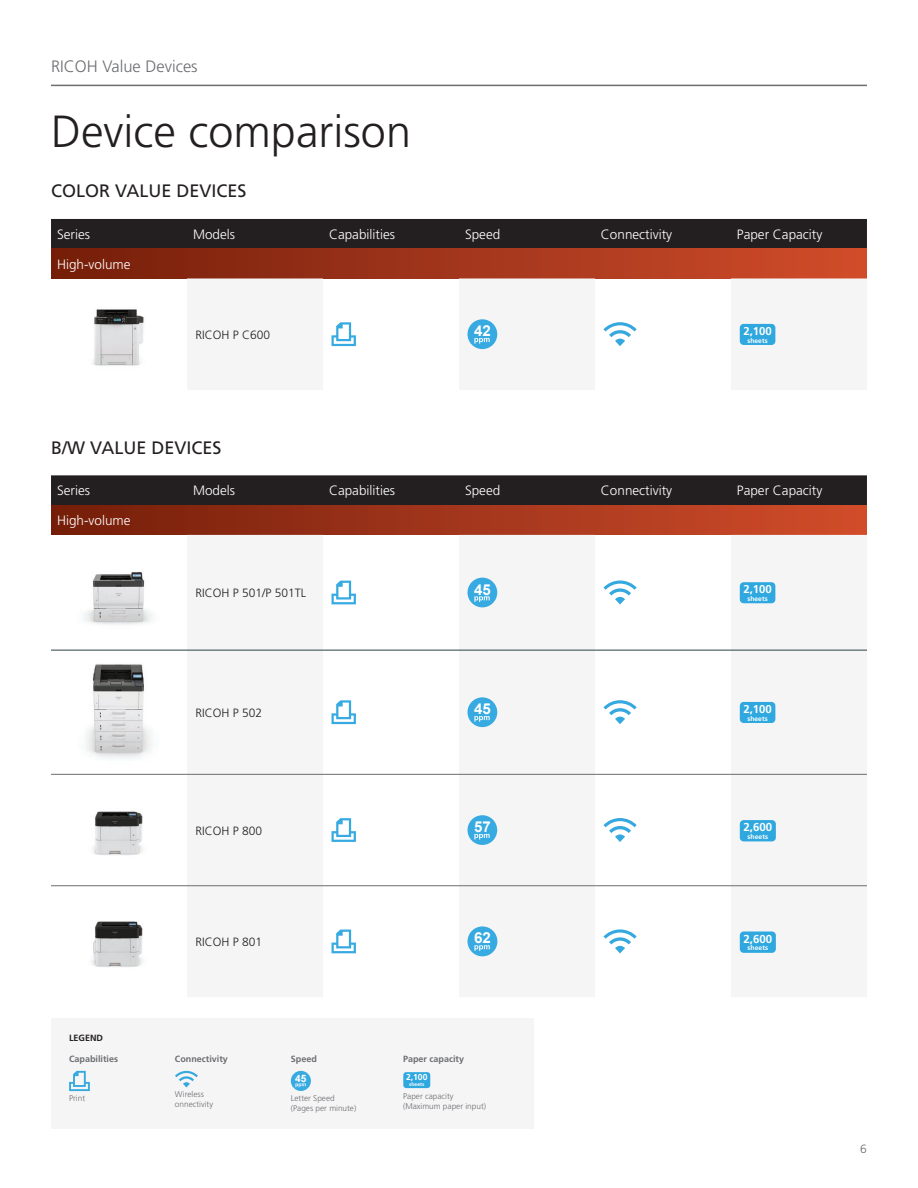
<style>
.page{position:relative;width:918px;height:1188px;background:#fff}
.page>*{position:absolute;margin:0;border:0;box-sizing:border-box;transform-origin:0 0}
.t1{font:300 45px "Frutiger LT Std";color:#231f20}
.t2{font:18px "Frutiger LT Std";color:#231f20}
.t3{font:300 16.5px "Frutiger LT Std";color:#6c6d70}
.t4{font:700 15.15px "Arial";color:#fff}
.t5{font:700 15px "Arial";color:#fff}
.t6{font:300 13.5px "Frutiger LT Std";color:#fff}
.table_text{font:300 12px "Frutiger LT Std";color:#231f20}
.Page_Number{font:300 12px "Frutiger LT Std";color:#6c6d70}
.t7{font:700 11.55px "Frutiger LT Std";color:#fff}
.t8{font:700 11.4px "Frutiger LT Std";color:#fff}
.t9{font:700 10.2px "Arial";color:#fff}
.Legend{font:700 9px "Frutiger LT Std";color:#6c6d70}
.Legend-2{font:700 9px "Frutiger LT Std";color:#231f20}
.t10{font:700 8.55px "Frutiger LT Std";color:#fff}
.Legend-3{font:300 8.25px/9.9px "Frutiger LT Std";color:#6c6d70}
.table_text-2{font:300 8.25px/9.9px "Frutiger LT Std";color:#6c6d70}
.t11{font:700 6.75px "Frutiger LT Std";color:#fff}
.t12{font:700 5.1px "Frutiger LT Std";color:#fff}
</style>
<div class="page">
<hr style="left:51px;top:85px;width:816px;height:1px;background:#6c6d70">
<div style="left:51px;top:219px;width:816px;height:30px;background:#231f20"></div>
<div style="left:51px;top:249px;width:816px;height:30px;background:linear-gradient(to right,#741e0a,#d14d2b)"></div>
<img style="left:92px;top:309px;width:52px;height:57px">
<svg style="left:332px;top:322px;width:24px;height:24px"></svg>
<div style="left:468px;top:319px;width:29px;height:30px;background:#36aae1;border-radius:50%"></div>
<svg style="left:474px;top:338px;width:16px;height:6px"></svg>
<svg style="left:603px;top:322px;width:34px;height:24px"></svg>
<div style="left:740px;top:324px;width:35px;height:21px;background:#2fa8df;border-radius:4px"></div>
<div style="left:51px;top:475px;width:816px;height:30px;background:#231f20"></div>
<div style="left:51px;top:505px;width:816px;height:30px;background:linear-gradient(to right,#741e0a,#d14d2b)"></div>
<svg style="left:187px;top:577px;width:680px;height:380px;fill:#f5f5f6"></svg>
<hr style="left:459px;top:650px;width:136px;height:1px;background:#2b4048">
<hr style="left:731px;top:650px;width:136px;height:1px;background:#2b4048">
<hr style="left:595px;top:650px;width:136px;height:1px;background:#2b4048">
<hr style="left:323px;top:650px;width:136px;height:1px;background:#2b4048">
<hr style="left:187px;top:650px;width:136px;height:1px;background:#2b4048">
<hr style="left:51px;top:650px;width:136px;height:1px;background:#2b4048">
<hr style="left:51px;top:774px;width:136px;height:1px;background:#6c6d70">
<hr style="left:187px;top:774px;width:136px;height:1px;background:#6c6d70">
<hr style="left:323px;top:774px;width:136px;height:1px;background:#6c6d70">
<hr style="left:459px;top:774px;width:136px;height:1px;background:#6c6d70">
<hr style="left:595px;top:774px;width:136px;height:1px;background:#6c6d70">
<hr style="left:731px;top:774px;width:136px;height:1px;background:#6c6d70">
<hr style="left:51px;top:885px;width:136px;height:1px;background:#6c6d70">
<hr style="left:187px;top:885px;width:136px;height:1px;background:#6c6d70">
<hr style="left:323px;top:885px;width:136px;height:1px;background:#6c6d70">
<hr style="left:459px;top:885px;width:136px;height:1px;background:#6c6d70">
<hr style="left:595px;top:885px;width:136px;height:1px;background:#6c6d70">
<hr style="left:731px;top:885px;width:136px;height:1px;background:#6c6d70">
<img style="left:83px;top:571px;width:69px;height:54px">
<svg style="left:332px;top:581px;width:24px;height:23px"></svg>
<div style="left:468px;top:578px;width:29px;height:29px;background:#36aae1;border-radius:50%"></div>
<svg style="left:474px;top:596px;width:16px;height:6px"></svg>
<svg style="left:603px;top:581px;width:34px;height:24px"></svg>
<div style="left:740px;top:582px;width:35px;height:21px;background:#2fa8df;border-radius:4px"></div>
<img style="left:86px;top:664px;width:66px;height:94px">
<svg style="left:332px;top:700px;width:24px;height:24px"></svg>
<div style="left:468px;top:697px;width:29px;height:30px;background:#36aae1;border-radius:50%"></div>
<svg style="left:474px;top:716px;width:16px;height:6px"></svg>
<svg style="left:603px;top:700px;width:34px;height:24px"></svg>
<div style="left:740px;top:702px;width:35px;height:21px;background:#2fa8df;border-radius:4px"></div>
<img style="left:93px;top:811px;width:50px;height:44px">
<svg style="left:332px;top:818px;width:24px;height:24px"></svg>
<div style="left:468px;top:815px;width:29px;height:30px;background:#36aae1;border-radius:50%"></div>
<svg style="left:474px;top:834px;width:16px;height:5px"></svg>
<svg style="left:603px;top:818px;width:34px;height:24px"></svg>
<div style="left:740px;top:820px;width:36px;height:21px;background:#2fa8df;border-radius:4px"></div>
<img style="left:91px;top:921px;width:52px;height:46px">
<svg style="left:332px;top:930px;width:24px;height:23px"></svg>
<div style="left:468px;top:926px;width:29px;height:30px;background:#36aae1;border-radius:50%"></div>
<svg style="left:474px;top:945px;width:16px;height:6px"></svg>
<svg style="left:603px;top:929px;width:34px;height:24px"></svg>
<div style="left:740px;top:931px;width:36px;height:22px;background:#2fa8df;border-radius:4px"></div>
<div style="left:51px;top:1019px;width:482px;height:110px;background:#f5f5f6"></div>
<svg style="left:69px;top:1071px;width:21px;height:20px"></svg>
<svg style="left:175px;top:1071px;width:23px;height:16px"></svg>
<div style="left:291px;top:1071px;width:20px;height:20px;background:#36aae1;border-radius:50%"></div>
<svg style="left:295px;top:1083px;width:11px;height:4px"></svg>
<div style="left:403px;top:1072px;width:27px;height:16px;background:#2fa8df;border-radius:3px"></div>
<p class="t3" style="left:51px;top:57px;width:148px">RICOH Value Devices</p>
<p class="t1" style="left:51px;top:106px;width:361px">Device comparison</p>
<p class="t2" style="left:51px;top:181px;width:197px">COLOR VALUE DEVICES</p>
<p class="t6" style="left:57px;top:227px;width:34px">Series</p>
<p class="t6" style="left:193px;top:227px;width:44px">Models</p>
<p class="t6" style="left:329px;top:227px;width:68px">Capabilities</p>
<p class="t6" style="left:465px;top:227px;width:37px">Speed</p>
<p class="t6" style="left:601px;top:227px;width:73px">Connectivity</p>
<p class="t6" style="left:737px;top:227px;width:87px">Paper Capacity</p>
<p class="t6" style="left:57px;top:256px;width:75px">High-volume</p>
<p class="table_text" style="left:196px;top:328px;width:76px">RICOH P C600</p>
<p class="t5" style="left:474px;top:321px;width:18px">42</p>
<p class="t8" style="left:743px;top:324px;width:30px">2,100</p>
<p class="t11" style="left:748px;top:336px;width:22px">sheets</p>
<p class="t2" style="left:51px;top:437px;width:172px">B/W VALUE DEVICES</p>
<p class="t6" style="left:57px;top:483px;width:34px">Series</p>
<p class="t6" style="left:193px;top:483px;width:44px">Models</p>
<p class="t6" style="left:329px;top:483px;width:68px">Capabilities</p>
<p class="t6" style="left:465px;top:483px;width:37px">Speed</p>
<p class="t6" style="left:601px;top:483px;width:73px">Connectivity</p>
<p class="t6" style="left:737px;top:483px;width:87px">Paper Capacity</p>
<p class="t6" style="left:57px;top:513px;width:75px">High-volume</p>
<p class="table_text" style="left:196px;top:586px;width:112px">RICOH P 501/P 501TL</p>
<p class="t5" style="left:474px;top:579px;width:18px">45</p>
<p class="t8" style="left:743px;top:583px;width:30px">2,100</p>
<p class="t11" style="left:748px;top:595px;width:22px">sheets</p>
<p class="table_text" style="left:196px;top:706px;width:68px">RICOH P 502</p>
<p class="t5" style="left:474px;top:699px;width:18px">45</p>
<p class="t8" style="left:743px;top:702px;width:30px">2,100</p>
<p class="t11" style="left:748px;top:714px;width:22px">sheets</p>
<p class="table_text" style="left:196px;top:824px;width:68px">RICOH P 800</p>
<p class="t5" style="left:474px;top:817px;width:18px">57</p>
<p class="t7" style="left:743px;top:820px;width:30px">2,600</p>
<p class="t11" style="left:748px;top:833px;width:22px">sheets</p>
<p class="table_text" style="left:196px;top:935px;width:68px">RICOH P 801</p>
<p class="t4" style="left:474px;top:928px;width:18px">62</p>
<p class="t7" style="left:743px;top:932px;width:30px">2,600</p>
<p class="t11" style="left:748px;top:944px;width:22px">sheets</p>
<p class="Legend-2" style="left:69px;top:1033px;width:36px">LEGEND</p>
<p class="Legend" style="left:69px;top:1054px;width:51px">Capabilities</p>
<p class="Legend" style="left:175px;top:1054px;width:55px">Connectivity</p>
<p class="Legend" style="left:291px;top:1054px;width:28px">Speed</p>
<p class="Legend" style="left:403px;top:1054px;width:63px">Paper capacity</p>
<p class="Legend-3" style="left:69px;top:1093px;width:18px">Print</p>
<p class="t10" style="left:406px;top:1072px;width:23px">2,100</p>
<p class="t12" style="left:409px;top:1082px;width:17px">sheets</p>
<p class="Legend-3" style="left:403px;top:1091px;width:84px">Paper capacity (Maximum paper input)</p>
<p class="t9" style="left:295px;top:1072px;width:13px">45</p>
<p class="table_text-2" style="left:291px;top:1093px;width:67px">Letter Speed (Pages per minute)</p>
<p class="Legend-3" style="left:175px;top:1090px;width:30px">Wireless</p>
<p class="Legend-3" style="left:175px;top:1100px;width:40px">onnectivity</p>
<p class="Page_Number" style="left:860px;top:1142px;width:8px">6</p>
</div>
